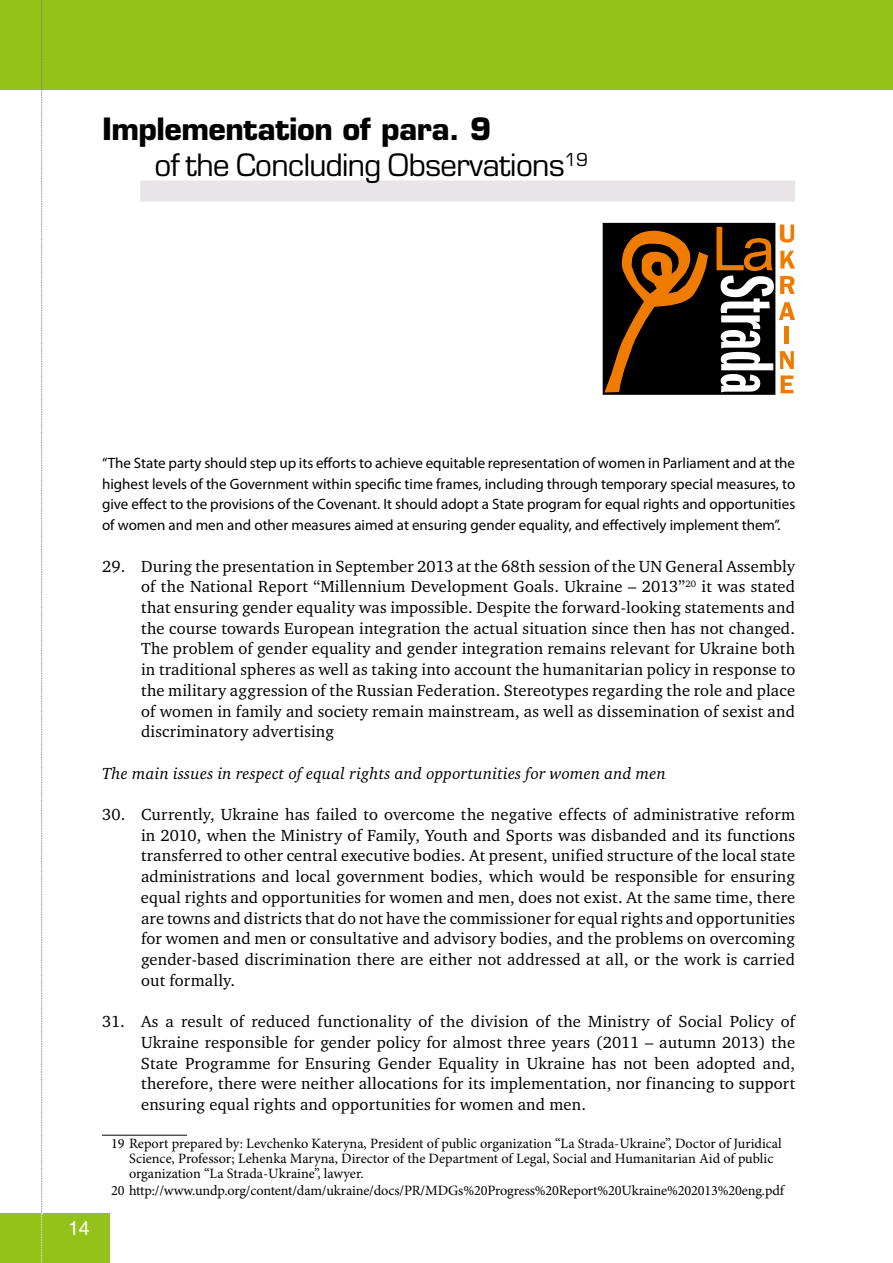
<style>
.page{position:relative;width:893px;height:1263px;background:#fff}
.page>*{position:absolute;margin:0;border:0;box-sizing:border-box;transform-origin:0 0}
.t1{font:30px/36px "Europe C";letter-spacing:-.02em;color:#000}
.t2{font:19.5px "Helios";color:#fff}
.t3{font:16.5px/20.7px "Charter C";letter-spacing:.01em;color:#000;text-align:justify}
.t4{font:italic 16.5px "Charter C";letter-spacing:.01em;color:#000}
.t5{font:15px/20.7px "Myriad Pro";color:#000;text-align:justify}
.t6{font:14.25px/15px "Minion Pro";letter-spacing:-.005em;color:#000}
.s1{font-weight:700}
</style>
<div class="page">
<div style="left:0;top:0;width:893px;height:90px;background:#94c11a"></div>
<div style="left:140px;top:180px;width:655px;height:21px;background:#e8e4e7"></div>
<hr style="left:102px;top:1135px;width:85px;height:1px;background:#000">
<div style="left:0;top:1213px;width:110px;height:50px;background:#94c11a"></div>
<svg style="left:41px;top:0;width:2px;height:1263px"></svg>
<div style="left:603px;top:223px;width:172px;height:171px;background:#000"></div>
<svg style="left:604px;top:230px;width:105px;height:163px"></svg>
<svg style="left:716px;top:225px;width:79px;height:168px"></svg>
<h1 class="t1" style="left:155px;top:112px;width:435px;text-indent:-52px"><span class="s1">Implementation of para. 9<br></span>of the Concluding Observations<sup>19</sup></h1>
<p class="t2" style="left:68px;top:1216px;width:23px">14</p>
<p class="t5" style="left:102px;top:452px;width:695px">“The State party should step up its efforts to achieve equitable representation of women in Parliament and at the highest levels of the Government within specific time frames, including through temporary special measures, to give effect to the provisions of the Covenant. It should adopt a State program for equal rights and opportunities of women and men and other measures aimed at ensuring gender equality, and effectively implement them”.</p>
<p class="t3" style="left:141px;top:556px;width:656px;text-indent:-39px">29. During the presentation in September 2013 at the 68th session of the UN General Assembly of the National Report “Millennium Development Goals. Ukraine – 2013”<sup>20</sup> it was stated that ensuring gender equality was impossible. Despite the forward-looking statements and the course towards European integration the actual situation since then has not changed.<br>The problem of gender equality and gender integration remains relevant for Ukraine both in traditional spheres as well as taking into account the humanitarian policy in response to the military aggression of the Russian Federation. Stereotypes regarding the role and place of women in family and society remain mainstream, as well as dissemination of sexist and discriminatory advertising</p>
<p class="t4" style="left:102px;top:764px;width:565px">The main issues in respect of equal rights and opportunities for women and men</p>
<p class="t3" style="left:141px;top:804px;width:656px;text-indent:-39px">30. Currently, Ukraine has failed to overcome the negative effects of administrative reform in 2010, when the Ministry of Family, Youth and Sports was disbanded and its functions transferred to other central executive bodies. At present, unified structure of the local state administrations and local government bodies, which would be responsible for ensuring equal rights and opportunities for women and men, does not exist. At the same time, there are towns and districts that do not have the commissioner for equal rights and opportunities for women and men or consultative and advisory bodies, and the problems on overcoming gender-based discrimination there are either not addressed at all, or the work is carried out formally.</p>
<p class="t3" style="left:141px;top:1011px;width:656px;text-indent:-39px">31. As a result of reduced functionality of the division of the Ministry of Social Policy of Ukraine responsible for gender policy for almost three years (2011 – autumn 2013) the State Programme for Ensuring Gender Equality in Ukraine has not been adopted and, therefore, there were neither allocations for its implementation, nor financing to support ensuring equal rights and opportunities for women and men.</p>
<p class="t6" style="left:129px;top:1136px;width:654px;text-indent:-18px">19 Report prepared by: Levchenko Kateryna, President of public organization “La Strada-Ukraine”, Doctor of Juridical<br>Science, Professor; Lehenka Maryna, Director of the Department of Legal, Social and Humanitarian Aid of public organization “La Strada-Ukraine”, lawyer.</p>
<p class="t6" style="left:111px;top:1183px;width:674px">20 http://www.undp.org/content/dam/ukraine/docs/PR/MDGs%20Progress%20Report%20Ukraine%202013%20eng.pdf</p>
</div>
